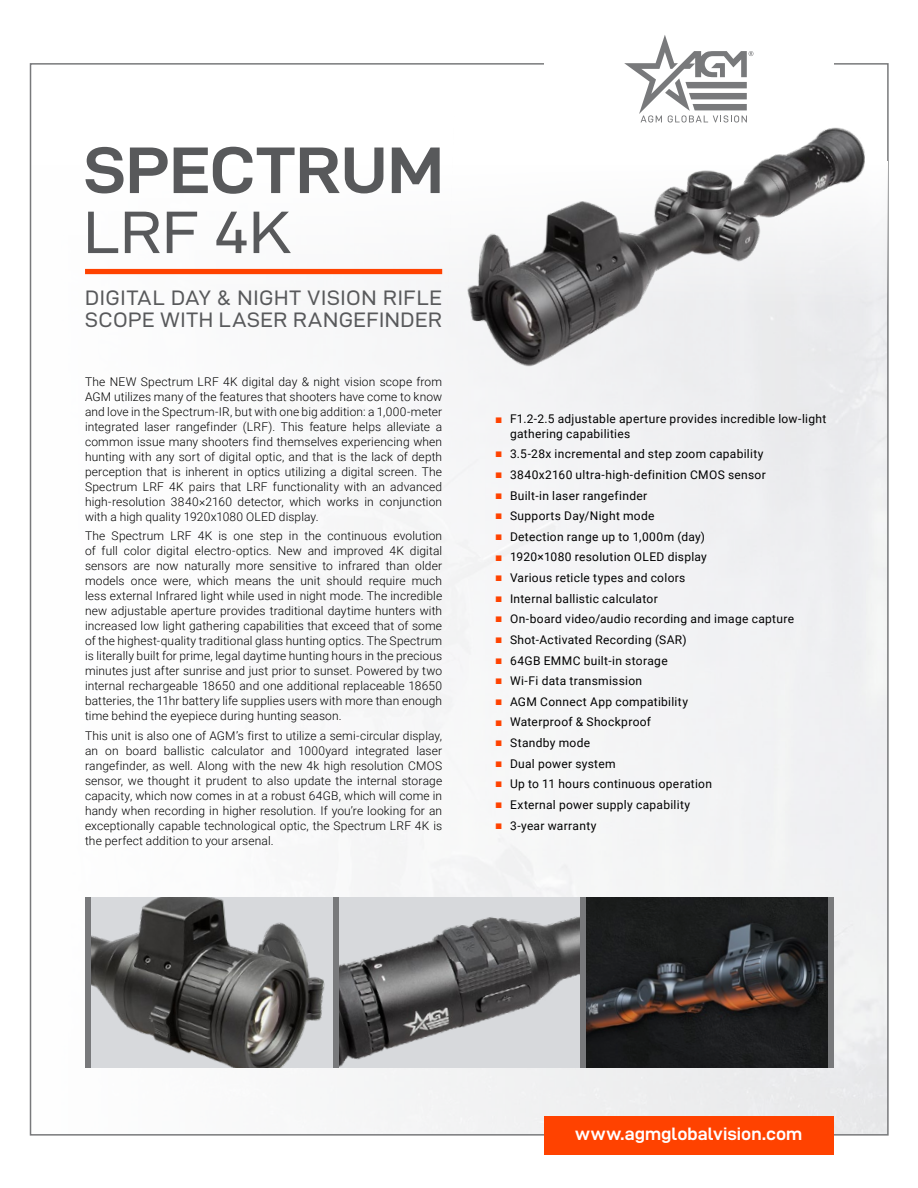
<style>
.page{position:relative;width:918px;height:1188px;background:#fff}
.page>*{position:absolute;margin:0;border:0;box-sizing:border-box;transform-origin:0 0}
.t1{font:66px "D DIN Exp Bold";color:#58595b;scale:1.05 1}
.t2{font:60px "D DIN Exp";color:#58595b;scale:1.05 1}
.t3{font:21px/22.5px "D DIN Exp";letter-spacing:.03em;color:#58595b}
.t4{font:18px "D DIN Exp Bold";letter-spacing:.005em;color:#fff}
.t5{font:300 12px/15px "Roboto";letter-spacing:.01em;color:#000;text-align:justify}
.t6{font:12px/14.2px "Roboto";letter-spacing:.025em;color:#000}
.s1{font-family:"Arial";font-weight:700;color:#ff4200}
</style>
<div class="page">
<div style="left:85px;top:305px;width:801px;height:828px;background:#f5f6f7"></div>
<div style="left:544px;top:1116px;width:289px;height:38px;background:#ff4200"></div>
<svg style="left:624px;top:35px;width:129px;height:81px"></svg>
<img style="left:586px;top:897px;width:242px;height:170px">
<img style="left:339px;top:897px;width:241px;height:170px">
<img style="left:91px;top:897px;width:242px;height:170px">
<div style="left:828px;top:897px;width:6px;height:170px;background:#78797b"></div>
<div style="left:580px;top:897px;width:6px;height:170px;background:#78797b"></div>
<div style="left:333px;top:897px;width:6px;height:170px;background:#78797b"></div>
<div style="left:85px;top:897px;width:6px;height:170px;background:#78797b"></div>
<img style="left:447px;top:116px;width:428px;height:265px">
<div style="left:85px;top:269px;width:357px;height:5px;background:#ff4200"></div>
<h1 class="t1" style="left:84px;top:134px;width:345px">SPECTRUM</h1>
<h2 class="t2" style="left:84px;top:200px;width:199px">LRF 4K</h2>
<h3 class="t3" style="left:85px;top:286px;width:359px">DIGITAL DAY &amp; NIGHT VISION RIFLE<br>SCOPE WITH LASER RANGEFINDER</h3>
<p class="t5" style="left:85px;top:374px;width:359px">The NEW Spectrum LRF 4K digital day &amp; night vision scope from AGM utilizes many of the features that shooters have come to know and love in the Spectrum-IR, but with one big addition: a 1,000-meter integrated laser rangefinder (LRF). This feature helps alleviate a common issue many shooters find themselves experiencing when hunting with any sort of digital optic, and that is the lack of depth perception that is inherent in optics utilizing a digital screen. The Spectrum LRF 4K pairs that LRF functionality with an advanced high-resolution 3840×2160 detector, which works in conjunction with a high quality 1920x1080 OLED display.</p>
<p class="t5" style="left:85px;top:528px;width:359px">The Spectrum LRF 4K is one step in the continuous evolution of full color digital electro-optics. New and improved 4K digital sensors are now naturally more sensitive to infrared than older models once were, which means the unit should require much less external Infrared light while used in night mode. The incredible new adjustable aperture provides traditional daytime hunters with increased low light gathering capabilities that exceed that of some of the highest-quality traditional glass hunting optics. The Spectrum is literally built for prime, legal daytime hunting hours in the precious minutes just after sunrise and just prior to sunset. Powered by two internal rechargeable 18650 and one additional replaceable 18650 batteries, the 11hr battery life supplies users with more than enough time behind the eyepiece during hunting season.</p>
<p class="t5" style="left:85px;top:727px;width:359px">This unit is also one of AGM’s first to utilize a semi-circular display, an on board ballistic calculator and 1000yard integrated laser rangefinder, as well. Along with the new 4k high resolution CMOS sensor, we thought it prudent to also update the internal storage capacity, which now comes in at a robust 64GB, which will come in handy when recording in higher resolution. If you’re looking for an exceptionally capable technological optic, the Spectrum LRF 4K is the perfect addition to your arsenal.</p>
<p class="t6" style="left:510px;top:412px;width:318px;text-indent:-15px"><span class="s1">■</span> F1.2-2.5 adjustable aperture provides incredible low-light gathering capabilities</p>
<p class="t6" style="left:495px;top:446px;width:270px"><span class="s1">■</span> 3.5-28x incremental and step zoom capability</p>
<p class="t6" style="left:495px;top:467px;width:272px"><span class="s1">■</span> 3840x2160 ultra-high-definition CMOS sensor</p>
<p class="t6" style="left:495px;top:488px;width:154px"><span class="s1">■</span> Built-in laser rangefinder</p>
<p class="t6" style="left:495px;top:508px;width:161px"><span class="s1">■</span> Supports Day/Night mode</p>
<p class="t6" style="left:495px;top:529px;width:211px"><span class="s1">■</span> Detection range up to 1,000m (day)</p>
<p class="t6" style="left:495px;top:550px;width:213px"><span class="s1">■</span> 1920×1080 resolution OLED display</p>
<p class="t6" style="left:495px;top:570px;width:192px"><span class="s1">■</span> Various reticle types and colors</p>
<p class="t6" style="left:495px;top:591px;width:164px"><span class="s1">■</span> Internal ballistic calculator</p>
<p class="t6" style="left:495px;top:611px;width:300px"><span class="s1">■</span> On-board video/audio recording and image capture</p>
<p class="t6" style="left:495px;top:632px;width:193px"><span class="s1">■</span> Shot-Activated Recording (SAR)</p>
<p class="t6" style="left:495px;top:653px;width:174px"><span class="s1">■</span> 64GB EMMC built-in storage</p>
<p class="t6" style="left:495px;top:673px;width:149px"><span class="s1">■</span> Wi-Fi data transmission</p>
<p class="t6" style="left:495px;top:694px;width:194px"><span class="s1">■</span> AGM Connect App compatibility</p>
<p class="t6" style="left:495px;top:715px;width:157px"><span class="s1">■</span> Waterproof &amp; Shockproof</p>
<p class="t6" style="left:495px;top:735px;width:97px"><span class="s1">■</span> Standby mode</p>
<p class="t6" style="left:495px;top:756px;width:122px"><span class="s1">■</span> Dual power system</p>
<p class="t6" style="left:495px;top:777px;width:218px"><span class="s1">■</span> Up to 11 hours continuous operation</p>
<p class="t6" style="left:495px;top:797px;width:197px"><span class="s1">■</span> External power supply capability</p>
<p class="t6" style="left:495px;top:818px;width:103px"><span class="s1">■</span> 3-year warranty</p>
<h3 class="t4" style="left:575px;top:1124px;width:229px">www.agmglobalvision.com</h3>
</div>
